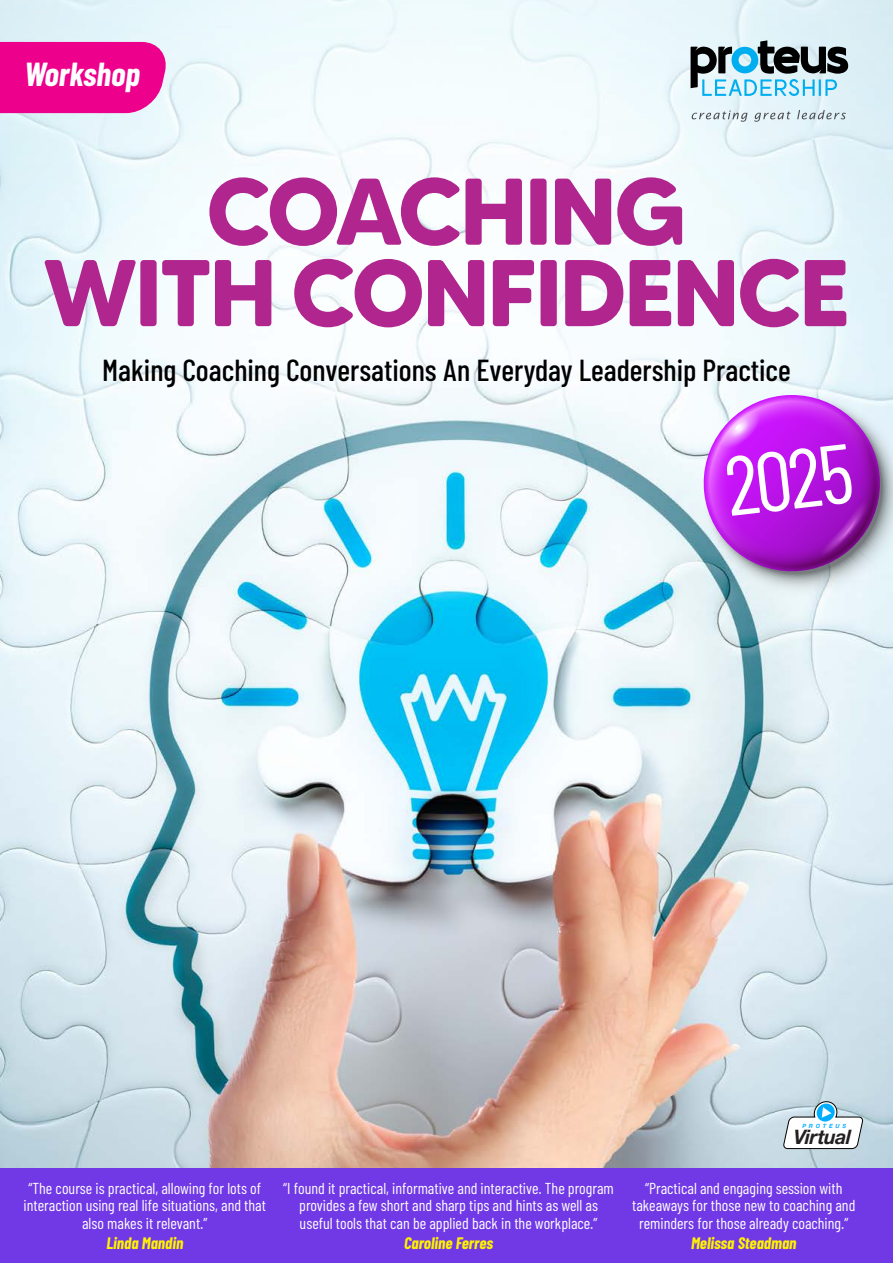
<style>
.page{position:relative;width:893px;height:1263px;background:#fff}
.page>*{position:absolute;margin:0;border:0;box-sizing:border-box;transform-origin:0 0}
.t1{font:700 94.5px/81.4px "MADE Tommy Soft";letter-spacing:-.03em;color:#b1258e;text-align:center}
.t2{font:83.55px "Barlow Condensed";color:#fff}
.subheading{font:italic 700 33.3px "Barlow Condensed";color:#fff}
.t3{font:500 30.45px "Barlow Condensed";color:#000}
.t4{font:italic 700 19.95px "Helvetica Neue LT Std";letter-spacing:-.03em;color:#231f20}
.copy{font:italic 700 16.65px "Barlow Condensed";color:#fff200}
.copy-2{font:15.9px/17.4px "Barlow Condensed";color:#fff;text-align:center}
.t5{font:italic 700 5.7px "Helvetica Neue LT Std";letter-spacing:.5em;color:#00adff}
</style>
<div class="page">
<img style="left:0;top:374px;width:893px;height:794px">
<svg style="left:0;top:0;width:893px;height:374px;fill:#f1fbfd"></svg>
<svg style="left:691px;top:40px;width:157px;height:56px;background:#84a5b1"></svg>
<svg style="left:692px;top:111px;width:55px;height:11px"></svg>
<svg style="left:754px;top:112px;width:37px;height:10px"></svg>
<svg style="left:797px;top:110px;width:49px;height:9px"></svg>
<svg style="left:783px;top:1101px;width:80px;height:48px"></svg>
<div style="left:0;top:1168px;width:893px;height:95px;background:#7139e6"></div>
<svg style="left:694px;top:390px;width:199px;height:224px;background:#c072df"></svg>
<svg style="left:0;top:42px;width:172px;height:71px;background:#eb1394"></svg>
<p class="subheading" style="left:24px;top:54px;width:117px">Workshop</p>
<p class="t1" style="left:43px;top:170px;width:809px">COACHING<br>WITH CONFIDENCE</p>
<p class="t3" style="left:102px;top:351px;width:690px">Making Coaching Conversations An Everyday Leadership Practice</p>
<p class="t2" style="left:720px;top:434px;width:130px;rotate:-6deg">2025</p>
<p class="copy-2" style="left:24px;top:1179px;width:244px">“The course is practical, allowing for lots of interaction using real life situations, and that also makes it relevant.”</p>
<p class="copy" style="left:106px;top:1232px;width:78px">Linda Mandin</p>
<p class="copy-2" style="left:283px;top:1179px;width:332px">“I found it practical, informative and interactive. The program provides a few short and sharp tips and hints as well as useful tools that can be applied back in the workplace.”</p>
<p class="copy" style="left:404px;top:1232px;width:91px">Caroline Ferres</p>
<p class="t5" style="left:802px;top:1122px;width:45px">PROTEUS</p>
<p class="t4" style="left:793px;top:1125px;width:59px">Virtual</p>
<p class="copy-2" style="left:632px;top:1179px;width:225px">“Practical and engaging session with takeaways for those new to coaching and reminders for those already coaching.”</p>
<p class="copy" style="left:691px;top:1232px;width:107px">Melissa Steadman</p>
</div>
